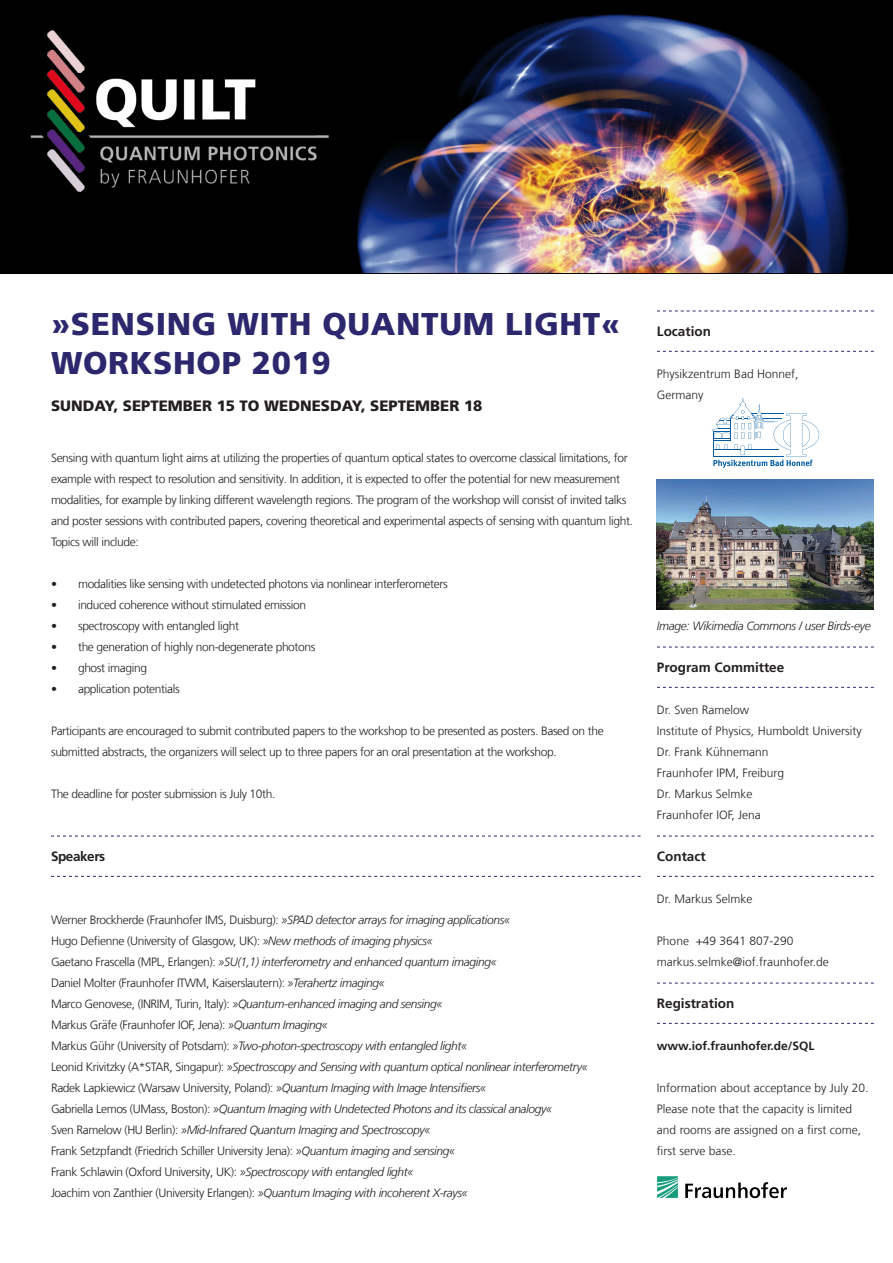
<style>
.page{position:relative;width:893px;height:1263px;background:#fff}
.page>*{position:absolute;margin:0;border:0;box-sizing:border-box;transform-origin:0 0}
._00_Titel{font:900 31.5px/39px "Frutiger LT Com";letter-spacing:.02em;color:#2d286d}
._06_Fließtext{font:900 15px "Frutiger LT Com";color:#231f20}
._11_Zwischenüberschr{font:700 13.5px "Frutiger LT Com";color:#231f20}
._11_Zwischenüberschr-2{font:700 13.5px "Frutiger LT Com";letter-spacing:-.03em;color:#231f20}
._06_Fließtext-2{font:300 12px/21px "Frutiger LT Com";letter-spacing:-.03em;color:#231f20}
._06_Fließtext-3{font:italic 300 12px "Frutiger LT Com";letter-spacing:-.03em;color:#231f20}
._06_Fließtext-4{font:300 12px/21px "Frutiger LT Com";color:#231f20}
._06_Fließtext-5{font:700 12px "Frutiger LT Com";color:#231f20}
.s1{font-style:normal}
.s2{font-style:italic}
</style>
<div class="page">
<div style="left:0;top:0;width:893px;height:273px;background:#010000"></div>
<img style="left:357px;top:14px;width:492px;height:259px">
<svg style="left:657px;top:311px;width:217px;height:1px"></svg>
<svg style="left:657px;top:351px;width:217px;height:1px"></svg>
<svg style="left:657px;top:647px;width:217px;height:1px"></svg>
<svg style="left:657px;top:687px;width:217px;height:1px"></svg>
<svg style="left:657px;top:836px;width:217px;height:1px"></svg>
<svg style="left:657px;top:876px;width:217px;height:1px"></svg>
<svg style="left:657px;top:983px;width:217px;height:1px"></svg>
<svg style="left:657px;top:1023px;width:217px;height:1px"></svg>
<svg style="left:51px;top:836px;width:590px;height:1px"></svg>
<svg style="left:51px;top:876px;width:590px;height:1px"></svg>
<img style="left:30px;top:30px;width:299px;height:163px">
<img style="left:657px;top:479px;width:217px;height:130px">
<svg style="left:712px;top:398px;width:107px;height:70px"></svg>
<img style="left:657px;top:1176px;width:130px;height:22px">
<p class="_00_Titel" style="left:51px;top:305px;width:571px">»SENSING WITH QUANTUM LIGHT«<br>WORKSHOP 2019</p>
<p class="_06_Fließtext" style="left:51px;top:396px;width:433px">SUNDAY, SEPTEMBER 15 TO WEDNESDAY, SEPTEMBER 18</p>
<p class="_06_Fließtext-2" style="left:51px;top:447px;width:584px">Sensing with quantum light aims at utilizing the properties of quantum optical states to overcome classical limitations, for example with respect to resolution and sensitivity. In addition, it is expected to offer the potential for new measurement modalities, for example by linking different wavelength regions. The program of the workshop will consist of invited talks and poster sessions with contributed papers, covering theoretical and experimental aspects of sensing with quantum light.<br>Topics will include:</p>
<p class="_06_Fließtext-2" style="left:51px;top:573px;width:398px">• modalities like sensing with undetected photons via nonlinear interferometers</p>
<p class="_06_Fließtext-2" style="left:51px;top:594px;width:256px">• induced coherence without stimulated emission</p>
<p class="_06_Fließtext-2" style="left:51px;top:615px;width:189px">• spectroscopy with entangled light</p>
<p class="_06_Fließtext-2" style="left:51px;top:636px;width:266px">• the generation of highly non-degenerate photons</p>
<p class="_06_Fließtext-2" style="left:51px;top:657px;width:98px">• ghost imaging</p>
<p class="_06_Fließtext-2" style="left:51px;top:678px;width:130px">• application potentials</p>
<p class="_06_Fließtext-2" style="left:51px;top:720px;width:554px">Participants are encouraged to submit contributed papers to the workshop to be presented as posters. Based on the submitted abstracts, the organizers will select up to three papers for an oral presentation at the workshop.</p>
<p class="_06_Fließtext-2" style="left:51px;top:783px;width:226px">The deadline for poster submission is July 10th.</p>
<p class="_11_Zwischenüberschr-2" style="left:51px;top:848px;width:56px">Speakers</p>
<p class="_06_Fließtext-3" style="left:51px;top:913px;width:460px"><span class="s1">Werner Brockherde (Fraunhofer IMS, Duisburg):</span> »SPAD detector arrays for imaging applications«</p>
<p class="_06_Fließtext-2" style="left:51px;top:930px;width:383px">Hugo Defienne (University of Glasgow, UK): <span class="s2">»New methods of imaging physics«</span></p>
<p class="_06_Fließtext-3" style="left:51px;top:955px;width:447px"><span class="s1">Gaetano Frascella (MPL, Erlangen):</span> »SU(1,1) interferometry and enhanced quantum imaging«</p>
<p class="_06_Fließtext-2" style="left:51px;top:972px;width:335px">Daniel Molter (Fraunhofer ITWM, Kaiserslautern): <span class="s2">»Terahertz imaging«</span></p>
<p class="_06_Fließtext-3" style="left:51px;top:997px;width:393px"><span class="s1">Marco Genovese, (INRIM, Turin, Italy):</span> »Quantum-enhanced imaging and sensing«</p>
<p class="_06_Fließtext-2" style="left:51px;top:1014px;width:278px">Markus Gräfe (Fraunhofer IOF, Jena): <span class="s2">»Quantum Imaging«</span></p>
<p class="_06_Fließtext-3" style="left:51px;top:1039px;width:418px"><span class="s1">Markus Gühr (University of Potsdam):</span> »Two-photon-spectroscopy with entangled light«</p>
<p class="_06_Fließtext-3" style="left:51px;top:1060px;width:538px"><span class="s1">Leonid Krivitzky (A*STAR, Singapur):</span> »Spectroscopy and Sensing with quantum optical nonlinear interferometry«</p>
<p class="_06_Fließtext-2" style="left:51px;top:1077px;width:436px">Radek Lapkiewicz (Warsaw University, Poland): <span class="s2">»Quantum Imaging with Image Intensifiers«</span></p>
<p class="_06_Fließtext-3" style="left:51px;top:1102px;width:503px"><span class="s1">Gabriella Lemos (UMass, Boston):</span> »Quantum Imaging with Undetected Photons and its classical analogy«</p>
<p class="_06_Fließtext-3" style="left:51px;top:1123px;width:381px"><span class="s1">Sven Ramelow (HU Berlin):</span> »Mid-Infrared Quantum Imaging and Spectroscopy«</p>
<p class="_06_Fließtext-2" style="left:51px;top:1140px;width:406px">Frank Setzpfandt (Friedrich Schiller University Jena): <span class="s2">»Quantum imaging and sensing«</span></p>
<p class="_06_Fließtext-2" style="left:51px;top:1161px;width:364px">Frank Schlawin (Oxford University, UK): <span class="s2">»Spectroscopy with entangled light«</span></p>
<p class="_06_Fließtext-2" style="left:51px;top:1182px;width:418px">Joachim von Zanthier (University Erlangen): <span class="s2">»Quantum Imaging with incoherent X-rays«</span></p>
<p class="_11_Zwischenüberschr" style="left:657px;top:323px;width:55px">Location</p>
<p class="_06_Fließtext-4" style="left:657px;top:363px;width:143px">Physikzentrum Bad Honnef,<br>Germany</p>
<p class="_06_Fließtext-3" style="left:657px;top:619px;width:215px">Image: Wikimedia Commons / user Birds-eye</p>
<p class="_11_Zwischenüberschr" style="left:657px;top:659px;width:129px">Program Committee</p>
<p class="_06_Fließtext-4" style="left:657px;top:699px;width:94px">Dr. Sven Ramelow</p>
<p class="_06_Fließtext-4" style="left:657px;top:720px;width:206px">Institute of Physics, Humboldt University</p>
<p class="_06_Fließtext-4" style="left:657px;top:741px;width:113px">Dr. Frank Kühnemann</p>
<p class="_06_Fließtext-4" style="left:657px;top:762px;width:129px">Fraunhofer IPM, Freiburg</p>
<p class="_06_Fließtext-4" style="left:657px;top:783px;width:97px">Dr. Markus Selmke</p>
<p class="_06_Fließtext-4" style="left:657px;top:804px;width:105px">Fraunhofer IOF, Jena</p>
<p class="_11_Zwischenüberschr" style="left:657px;top:848px;width:50px">Contact</p>
<p class="_06_Fließtext-4" style="left:657px;top:888px;width:97px">Dr. Markus Selmke</p>
<p class="_06_Fließtext-4" style="left:657px;top:930px;width:138px">Phone +49 3641 807-290</p>
<p class="_06_Fließtext-4" style="left:657px;top:951px;width:173px">markus.selmke@iof.fraunhofer.de</p>
<p class="_11_Zwischenüberschr" style="left:657px;top:995px;width:79px">Registration</p>
<p class="_06_Fließtext-5" style="left:657px;top:1039px;width:159px">www.iof.fraunhofer.de/SQL</p>
<p class="_06_Fließtext-4" style="left:657px;top:1077px;width:213px">Information about acceptance by July 20.</p>
<p class="_06_Fließtext-4" style="left:657px;top:1098px;width:206px">Please note that the capacity is limited and rooms are assigned on a first come, first serve base.</p>
</div>
